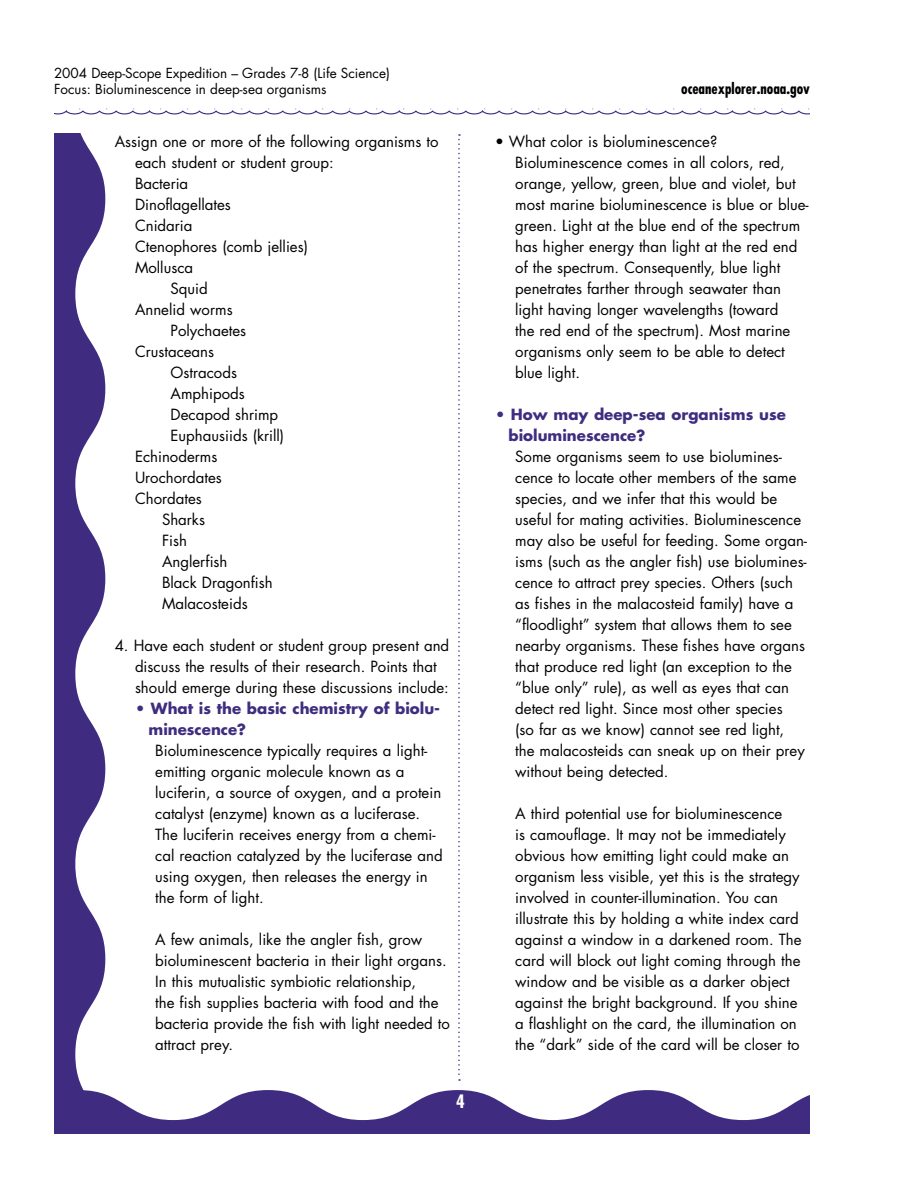
<style>
.page{position:relative;width:918px;height:1188px;background:#fff}
.page>*{position:absolute;margin:0;border:0;box-sizing:border-box;transform-origin:0 0}
.t1{font:700 condensed 18px "Futura";color:#fff}
.Indent_sub_text_w{font:15px/21px "Futura";color:#000}
.LP__txt{font:15px/21px "Futura";color:#000}
.ind_sub_txt_w_bullet{font:700 15px/21px "Futura";color:#3f2d80}
.ind_sub_txt_w_bullet-2{font:15px "Futura";color:#000}
.t2{font:700 condensed 15px "Futura";color:#000}
.t3{font:13.5px/16.2px "Futura";color:#000}
</style>
<div class="page">
<svg style="left:54px;top:134px;width:51px;height:956px;fill:#3f2c81"></svg>
<svg style="left:54px;top:1090px;width:756px;height:44px"></svg>
<svg style="left:54px;top:108px;width:756px;height:7px"></svg>
<svg style="left:458px;top:134px;width:2px;height:947px"></svg>
<p class="t3" style="left:54px;top:65px;width:337px">2004 Deep-Scope Expedition – Grades 7-8 (Life Science)<br>Focus: Bioluminescence in deep-sea organisms</p>
<p class="LP__txt" style="left:135px;top:131px;width:305px;text-indent:-20px">Assign one or more of the following organisms to each student or student group:</p>
<p class="LP__txt" style="left:135px;top:173px;width:55px">Bacteria</p>
<p class="LP__txt" style="left:135px;top:194px;width:97px">Dinoflagellates</p>
<p class="LP__txt" style="left:135px;top:215px;width:59px">Cnidaria</p>
<p class="LP__txt" style="left:135px;top:236px;width:175px">Ctenophores (comb jellies)</p>
<p class="LP__txt" style="left:135px;top:257px;width:60px">Mollusca</p>
<p class="LP__txt" style="left:171px;top:278px;width:39px">Squid</p>
<p class="LP__txt" style="left:135px;top:299px;width:99px">Annelid worms</p>
<p class="LP__txt" style="left:171px;top:320px;width:77px">Polychaetes</p>
<p class="LP__txt" style="left:135px;top:341px;width:81px">Crustaceans</p>
<p class="LP__txt" style="left:171px;top:362px;width:68px">Ostracods</p>
<p class="LP__txt" style="left:171px;top:383px;width:76px">Amphipods</p>
<p class="LP__txt" style="left:171px;top:404px;width:109px">Decapod shrimp</p>
<p class="LP__txt" style="left:171px;top:425px;width:115px">Euphausiids (krill)</p>
<p class="LP__txt" style="left:135px;top:446px;width:84px">Echinoderms</p>
<p class="LP__txt" style="left:135px;top:467px;width:88px">Urochordates</p>
<p class="LP__txt" style="left:135px;top:488px;width:68px">Chordates</p>
<p class="LP__txt" style="left:162px;top:509px;width:45px">Sharks</p>
<p class="LP__txt" style="left:162px;top:530px;width:27px">Fish</p>
<p class="LP__txt" style="left:162px;top:551px;width:67px">Anglerfish</p>
<p class="LP__txt" style="left:162px;top:572px;width:112px">Black Dragonfish</p>
<p class="LP__txt" style="left:162px;top:593px;width:87px">Malacosteids</p>
<p class="LP__txt" style="left:135px;top:635px;width:316px;text-indent:-20px">4. Have each student or student group present and discuss the results of their research. Points that should emerge during these discussions include:</p>
<p class="ind_sub_txt_w_bullet" style="left:148px;top:697px;width:293px;text-indent:-14px">• What is the basic chemistry of biolu&shy;minescence?</p>
<p class="Indent_sub_text_w" style="left:155px;top:740px;width:289px">Bioluminescence typically requires a light&shy;emitting organic molecule known as a luciferin, a source of oxygen, and a protein catalyst (enzyme) known as a luciferase.<br>The luciferin receives energy from a chemi&shy;cal reaction catalyzed by the luciferase and using oxygen, then releases the energy in the form of light.</p>
<p class="Indent_sub_text_w" style="left:155px;top:929px;width:296px">A few animals, like the angler fish, grow bioluminescent bacteria in their light organs.<br>In this mutualistic symbiotic relationship,<br>the fish supplies bacteria with food and the bacteria provide the fish with light needed to attract prey.</p>
<p class="t1" style="left:456px;top:1090px;width:10px">4</p>
<p class="t2" style="left:681px;top:79px;width:130px">oceanexplorer.noaa.gov</p>
<p class="ind_sub_txt_w_bullet-2" style="left:495px;top:131px;width:224px">• What color is bioluminescence?</p>
<p class="Indent_sub_text_w" style="left:515px;top:152px;width:295px">Bioluminescence comes in all colors, red, orange, yellow, green, blue and violet, but most marine bioluminescence is blue or blue&shy;green. Light at the blue end of the spectrum has higher energy than light at the red end of the spectrum. Consequently, blue light penetrates farther through seawater than light having longer wavelengths (toward<br>the red end of the spectrum). Most marine organisms only seem to be able to detect blue light.</p>
<p class="ind_sub_txt_w_bullet" style="left:508px;top:403px;width:279px;text-indent:-14px">• How may deep-sea organisms use bioluminescence?</p>
<p class="Indent_sub_text_w" style="left:515px;top:446px;width:293px">Some organisms seem to use biolumines&shy;cence to locate other members of the same species, and we infer that this would be useful for mating activities. Bioluminescence may also be useful for feeding. Some organ&shy;isms (such as the angler fish) use biolumines&shy;cence to attract prey species. Others (such as fishes in the malacosteid family) have a “floodlight” system that allows them to see nearby organisms. These fishes have organs that produce red light (an exception to the “blue only” rule), as well as eyes that can detect red light. Since most other species<br>(so far as we know) cannot see red light, the malacosteids can sneak up on their prey without being detected.</p>
<p class="Indent_sub_text_w" style="left:515px;top:803px;width:288px">A third potential use for bioluminescence<br>is camouflage. It may not be immediately obvious how emitting light could make an organism less visible, yet this is the strategy involved in counter-illumination. You can illustrate this by holding a white index card against a window in a darkened room. The card will block out light coming through the window and be visible as a darker object against the bright background. If you shine a flashlight on the card, the illumination on the “dark” side of the card will be closer to</p>
</div>
